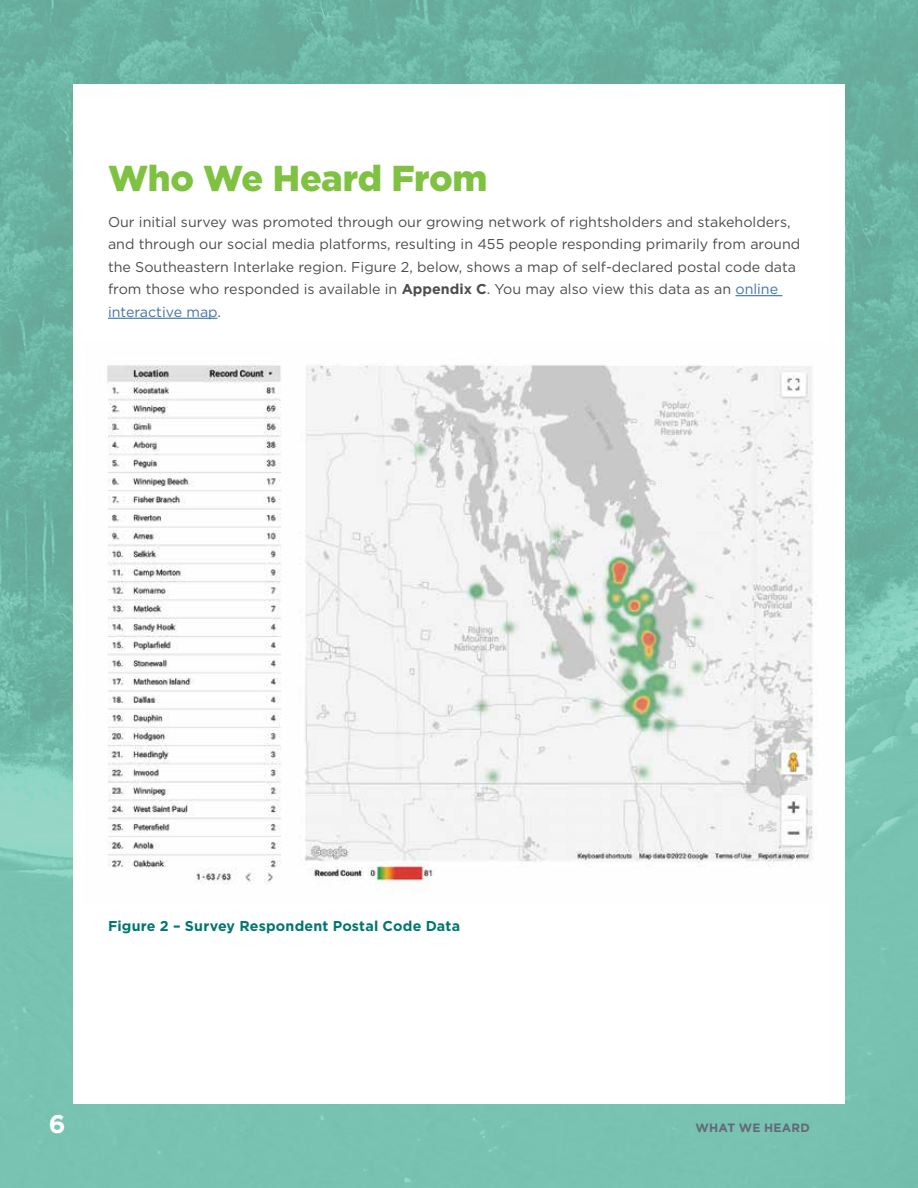
<style>
.page{position:relative;width:918px;height:1188px;background:#fff}
.page>*{position:absolute;margin:0;border:0;box-sizing:border-box;transform-origin:0 0}
.t1{font:900 36px "Gotham";letter-spacing:-.01em;color:#7fc242}
.t2{font:700 25.5px "Gotham";color:#fff}
.t3{font:14.25px/22.5px "Gotham";color:#4c4d4f}
.t4{font:700 14.25px "Gotham";letter-spacing:.015em;color:#00766f}
.t5{font:700 12px "Gotham";letter-spacing:.015em;color:#646776}
.s1{font-weight:700}
.s2{color:#4373a8}
</style>
<div class="page">
<img style="left:0;top:0;width:917px;height:1188px">
<div style="left:73px;top:84px;width:772px;height:1020px;background:#fff"></div>
<hr style="left:736px;top:295px;width:46px;height:1px;background:#1e639c">
<hr style="left:108px;top:318px;width:110px;height:1px;background:#1e639c">
<img style="left:107px;top:364px;width:707px;height:529px">
<h1 class="t1" style="left:108px;top:153px;width:381px">Who We Heard From</h1>
<p class="t3" style="left:108px;top:210px;width:694px">Our initial survey was promoted through our growing network of rightsholders and stakeholders, and through our social media platforms, resulting in 455 people responding primarily from around the Southeastern Interlake region. Figure 2, below, shows a map of self-declared postal code data from those who responded is available in <span class="s1">Appendix C</span>. You may also view this data as an <span class="s2">online interactive map</span>.</p>
<p class="t4" style="left:108px;top:917px;width:354px">Figure 2 – Survey Respondent Postal Code Data</p>
<h2 class="t2" style="left:49px;top:1108px;width:18px">6</h2>
<p class="t5" style="left:696px;top:1119px;width:116px">WHAT WE HEARD</p>
</div>
